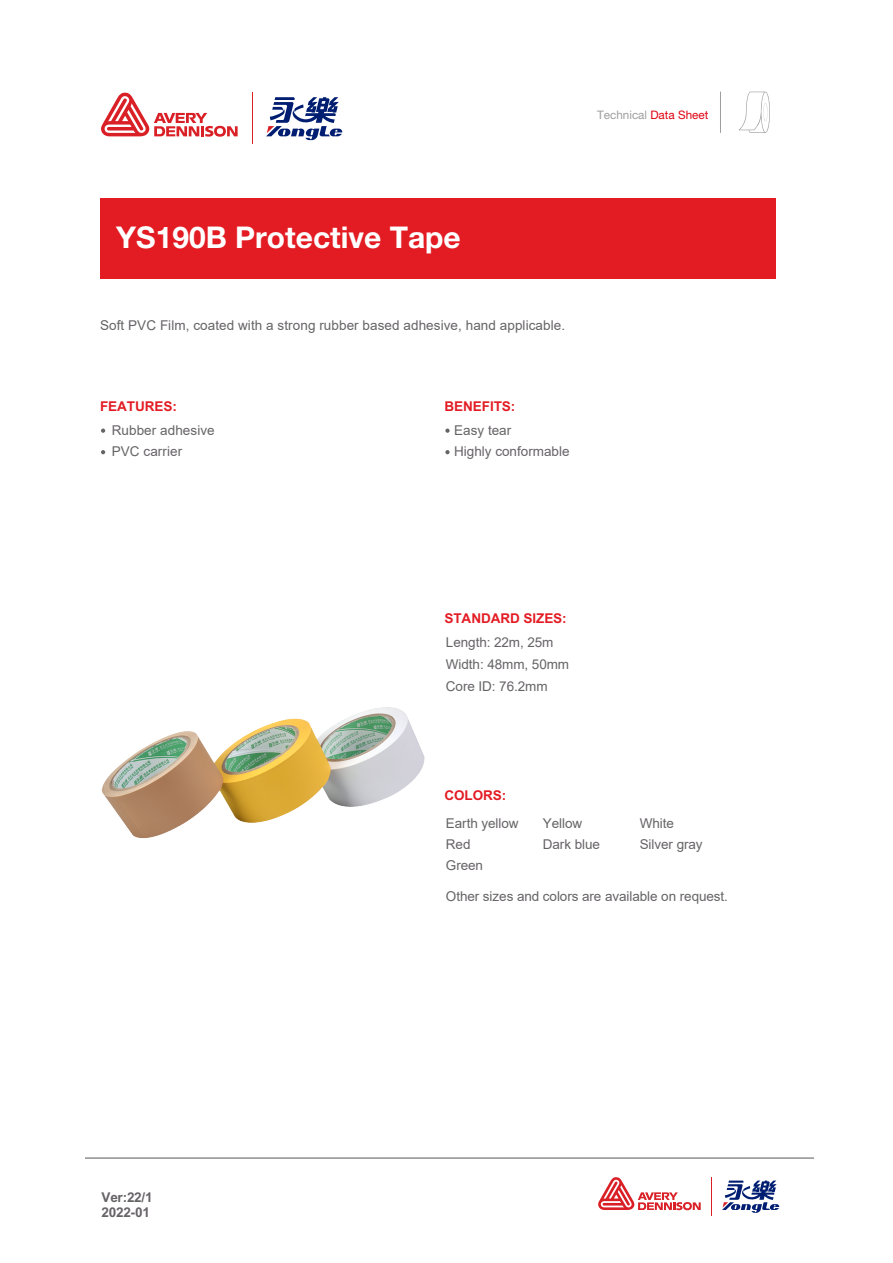
<style>
.page{position:relative;width:893px;height:1263px;background:#fff}
.page>*{position:absolute;margin:0;border:0;box-sizing:border-box;transform-origin:0 0}
.t1{font:700 30px "Helvetica Neue LT Pro";color:#fff}
.t2{font:13.5px/21px "Arial";letter-spacing:-.005em;color:#666366}
.t3{font:700 13.5px "Arial";letter-spacing:-.005em;color:#e31b23}
.t4{font:700 13.5px/14.1px "Arial";letter-spacing:-.015em;color:#666366}
.t5{font:11.7px "Helvetica Neue LT Pro";color:#9e9e9f}
.s1{color:#df0011}
</style>
<div class="page">
<img style="left:101px;top:707px;width:324px;height:131px">
<div style="left:100px;top:198px;width:675px;height:80px;background:#e31b23"></div>
<hr style="left:252px;top:93px;width:1px;height:51px;background:#d92026">
<svg style="left:101px;top:92px;width:137px;height:45px"></svg>
<svg style="left:266px;top:97px;width:76px;height:43px"></svg>
<svg style="left:101px;top:429px;width:4px;height:4px"></svg>
<svg style="left:101px;top:450px;width:4px;height:4px"></svg>
<svg style="left:739px;top:92px;width:31px;height:41px"></svg>
<hr style="left:720px;top:92px;width:1px;height:41px;background:#9e9e9f">
<svg style="left:445px;top:429px;width:5px;height:4px"></svg>
<svg style="left:445px;top:450px;width:5px;height:4px"></svg>
<hr style="left:712px;top:1177px;width:1px;height:39px;background:#d92026">
<svg style="left:598px;top:1177px;width:103px;height:33px"></svg>
<svg style="left:722px;top:1180px;width:57px;height:33px"></svg>
<hr style="left:85px;top:1158px;width:729px;height:1px;background:#595757">
<p class="t5" style="left:597px;top:108px;width:113px">Technical <span class="s1">Data Sheet</span></p>
<h1 class="t1" style="left:116px;top:219px;width:346px">YS190B Protective Tape</h1>
<p class="t2" style="left:100px;top:315px;width:466px">Soft PVC Film, coated with a strong rubber based adhesive, hand applicable.</p>
<p class="t3" style="left:100px;top:398px;width:78px">FEATURES:</p>
<p class="t2" style="left:112px;top:420px;width:104px">Rubber adhesive<br>PVC carrier</p>
<p class="t3" style="left:445px;top:398px;width:72px">BENEFITS:</p>
<p class="t2" style="left:454px;top:420px;width:117px">Easy tear<br>Highly conformable</p>
<p class="t3" style="left:444px;top:610px;width:124px">STANDARD SIZES:</p>
<p class="t2" style="left:446px;top:631px;width:125px;line-height:22px">Length: 22m, 25m<br>Width: 48mm, 50mm<br>Core ID: 76.2mm</p>
<p class="t3" style="left:444px;top:787px;width:63px">COLORS:</p>
<p class="t2" style="left:446px;top:812px;width:74px">Earth yellow</p>
<p class="t2" style="left:543px;top:812px;width:41px">Yellow</p>
<p class="t2" style="left:640px;top:812px;width:36px">White</p>
<p class="t2" style="left:446px;top:834px;width:39px;line-height:20.2px">Red<br>Green</p>
<p class="t2" style="left:543px;top:834px;width:59px">Dark blue</p>
<p class="t2" style="left:640px;top:834px;width:64px">Silver gray</p>
<p class="t4" style="left:102px;top:1191px;width:53px">Ver:22/1<br>2022-01</p>
<p class="t2" style="left:446px;top:885px;width:284px">Other sizes and colors are available on request.</p>
</div>
